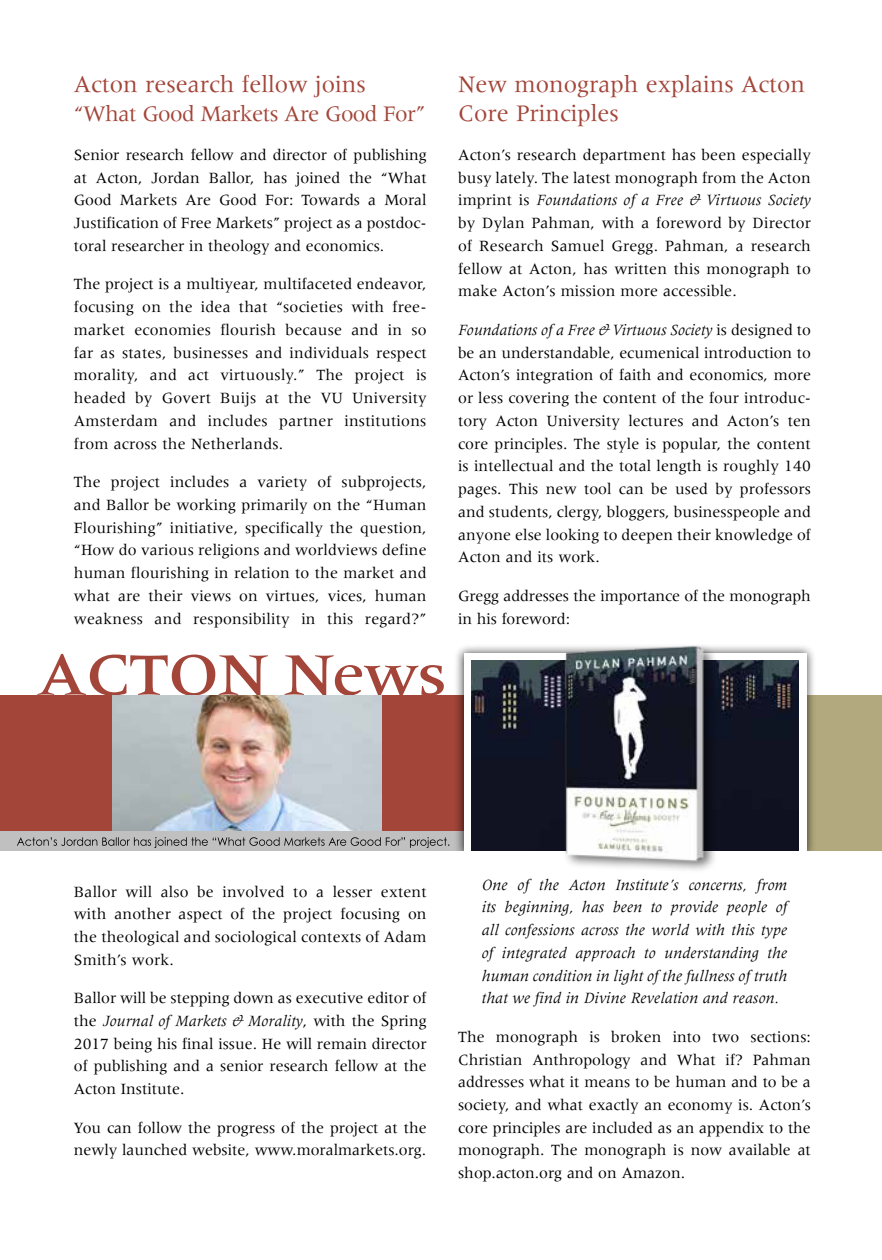
<style>
.page{position:relative;width:882px;height:1260px;background:#fff}
.page>*{position:absolute;margin:0;border:0;box-sizing:border-box;transform-origin:0 0}
.t1{font:24.5px/29.8px "Meridien";color:#a34539}
.t2{font:22.93px "Meridien";letter-spacing:-.025em;color:#a34539}
.t3{font:16.1px/22.8px "Meridien";color:#000;text-align:justify}
.t4{font:italic 16.1px/22.8px "Meridien";letter-spacing:.01em;color:#000;text-align:justify}
.s1{font-style:italic}
</style>
<div class="page">
<svg style="left:37px;top:654px;width:407px;height:41px"></svg>
<div style="left:0;top:695px;width:490px;height:157px;background:#a34539"></div>
<img style="left:112px;top:696px;width:269px;height:136px">
<div style="left:489px;top:695px;width:393px;height:158px;background:#b2a97e"></div>
<div style="left:0;top:832px;width:490px;height:20px;background:#c0c0c0"></div>
<div style="left:454px;top:644px;width:362px;height:218px;background:#000;opacity:.75"></div>
<div style="left:464px;top:653px;width:342px;height:200px;background:#fff"></div>
<img style="left:471px;top:660px;width:328px;height:191px">
<div style="left:0;top:852px;width:882px;height:20px;background:#fff"></div>
<svg style="left:17px;top:837px;width:432px;height:11px"></svg>
<img style="left:537px;top:644px;width:198px;height:227px">
<h1 class="t1" style="left:74px;top:69px;width:293px">Acton research fellow joins</h1>
<h2 class="t2" style="left:74px;top:101px;width:353px">“What Good Markets Are Good For”</h2>
<p class="t3" style="left:74px;top:143px;width:354px">Senior research fellow and director of publishing at Acton, Jordan Ballor, has joined the “What Good Markets Are Good For: Towards a Moral Justification of Free Markets” project as a postdoc&shy;toral researcher in theology and economics.</p>
<p class="t3" style="left:74px;top:273px;width:354px">The project is a multiyear, multifaceted endeavor, focusing on the idea that “societies with free&shy;market economies flourish because and in so far as states, businesses and individuals respect morality, and act virtuously.” The project is headed by Govert Buijs at the VU University Amsterdam and includes partner institutions from across the Netherlands.</p>
<p class="t3" style="left:74px;top:470px;width:354px">The project includes a variety of subprojects, and Ballor be working primarily on the “Human Flourishing” initiative, specifically the question, “How do various religions and worldviews define human flourishing in relation to the market and what are their views on virtues, vices, human weakness and responsibility in this regard?”</p>
<h1 class="t1" style="left:458px;top:69px;width:349px">New monograph explains Acton<br>Core Principles</h1>
<p class="t3" style="left:458px;top:143px;width:354px">Acton’s research department has been especially busy lately. The latest monograph from the Acton imprint is <span class="s1">Foundations of a Free &amp; Virtuous Society </span>by Dylan Pahman, with a foreword by Director of Research Samuel Gregg. Pahman, a research fellow at Acton, has written this monograph to make Acton’s mission more accessible.</p>
<p class="t3" style="left:458px;top:318px;width:354px"><span class="s1">Foundations of a Free &amp; Virtuous Society</span> is designed to be an understandable, ecumenical introduction to Acton’s integration of faith and economics, more or less covering the content of the four introduc&shy;tory Acton University lectures and Acton’s ten core principles. The style is popular, the content is intellectual and the total length is roughly 140 pages. This new tool can be used by professors and students, clergy, bloggers, businesspeople and anyone else looking to deepen their knowledge of Acton and its work.</p>
<p class="t3" style="left:458px;top:584px;width:354px">Gregg addresses the importance of the monograph in his foreword:</p>
<p class="t3" style="left:74px;top:880px;width:354px">Ballor will also be involved to a lesser extent with another aspect of the project focusing on the theological and sociological contexts of Adam Smith’s work.</p>
<p class="t3" style="left:74px;top:987px;width:354px">Ballor will be stepping down as executive editor of the <span class="s1">Journal of Markets &amp; Morality</span>, with the Spring 2017 being his final issue. He will remain director of publishing and a senior research fellow at the Acton Institute.</p>
<p class="t3" style="left:74px;top:1116px;width:354px">You can follow the progress of the project at the newly launched website, www.moralmarkets.org.</p>
<p class="t4" style="left:482px;top:873px;width:307px">One of the Acton Institute’s concerns, from its beginning, has been to provide people of all confessions across the world with this type of integrated approach to understanding the human condition in light of the fullness of truth that we find in Divine Revelation and reason.</p>
<p class="t3" style="left:458px;top:1025px;width:354px">The monograph is broken into two sections:<br>Christian Anthropology and What if? Pahman addresses what it means to be human and to be a society, and what exactly an economy is. Acton’s core principles are included as an appendix to the monograph. The monograph is now available at shop.acton.org and on Amazon.</p>
</div>
